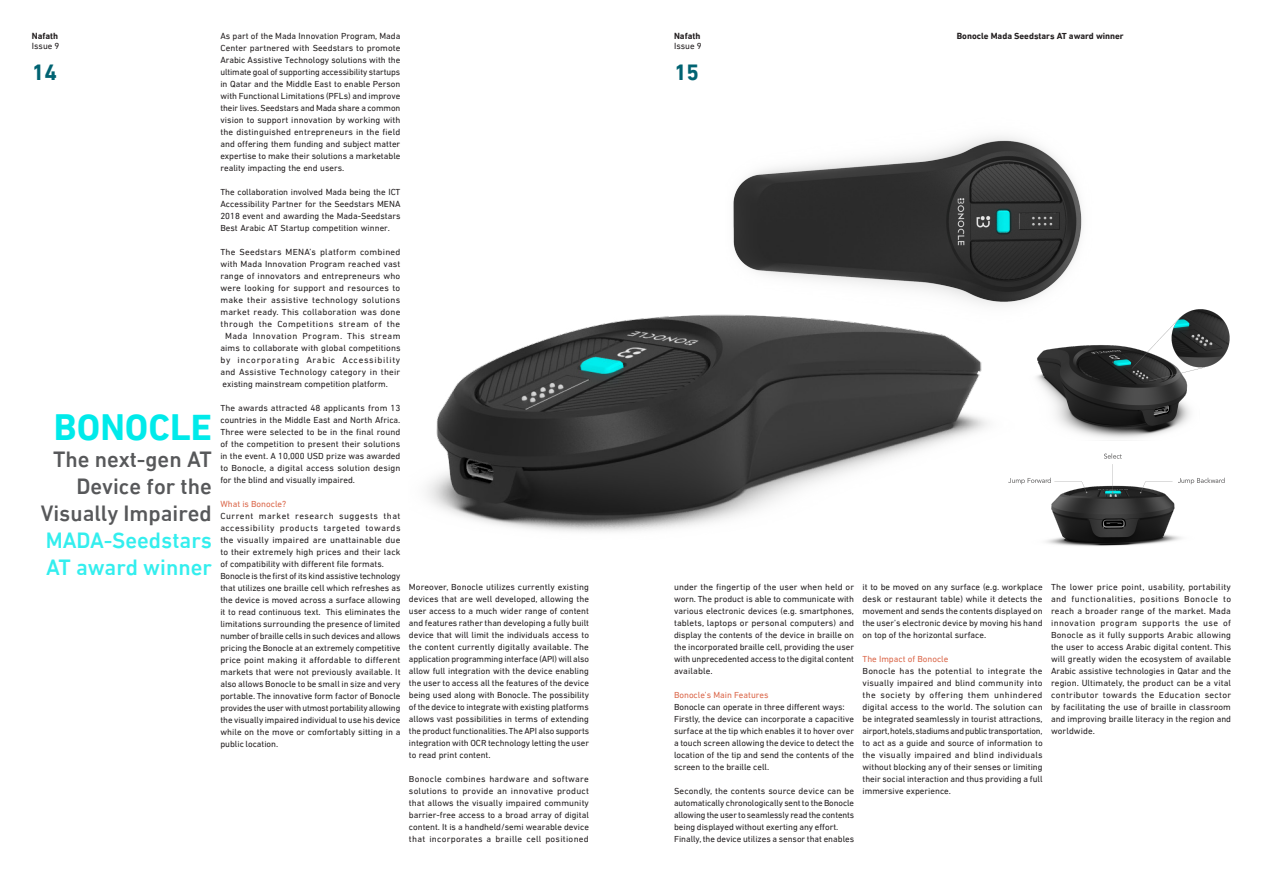
<style>
.page{position:relative;width:1263px;height:893px;background:#fff}
.page>*{position:absolute;margin:0;border:0;box-sizing:border-box;transform-origin:0 0}
.t1{font:700 37.5px "DIN Next LT Arabic";color:#00eaea}
.t2{font:500 22.5px/27px "DIN Next LT Arabic";color:#57585a;text-align:right}
.t3{font:500 22.5px/27px "DIN Next LT Arabic";color:#3ee}
.t4{font:700 22.5px "DIN Next LT Arabic";color:#006372}
.t5{font:9px/12px "DIN Next LT Arabic";color:#231f20;text-align:justify}
.t6{font:9px "DIN Next LT Arabic";letter-spacing:.02em;color:#231f20}
.t7{font:9px "DIN Next LT Arabic";letter-spacing:.045em;color:#231f20}
.t8{font:9px "DIN Next LT Arabic";color:#db684b}
.t9{font:700 9px "DIN Next LT Arabic";color:#231f20}
.t10{font:9px "DIN Next LT Arabic";letter-spacing:.03em;color:#231f20}
.t11{font:9px "DIN Next LT Arabic";letter-spacing:.025em;color:#231f20}
.t12{font:9px "DIN Next LT Arabic";letter-spacing:.075em;color:#231f20}
</style>
<div class="page">
<img style="left:426px;top:314px;width:562px;height:218px">
<img style="left:725px;top:136px;width:357px;height:200px">
<img style="left:1028px;top:307px;width:202px;height:131px">
<img style="left:1008px;top:453px;width:217px;height:93px">
<p class="t9" style="left:32px;top:30px;width:28px">Nafath</p>
<p class="t5" style="left:32px;top:40px;width:29px">Issue 9</p>
<h2 class="t4" style="left:32px;top:59px;width:27px">14</h2>
<h1 class="t1" style="left:54px;top:405px;width:159px">BONOCLE</h1>
<h2 class="t2" style="left:41px;top:446px;width:173px">The next-gen AT<br>Device for the<br>Visually Impaired</h2>
<h2 class="t3" style="left:46px;top:527px;width:168px">MADA-Seedstars<br>AT award winner</h2>
<p class="t5" style="left:220px;top:30px;width:182px">As part of the Mada Innovation Program, Mada Center partnered with Seedstars to promote Arabic Assistive Technology solutions with the ultimate goal of supporting accessibility startups in Qatar and the Middle East to enable Person with Functional Limitations (PFLs) and improve their lives. Seedstars and Mada share a common vision to support innovation by working with the distinguished entrepreneurs in the field and offering them funding and subject matter expertise to make their solutions a marketable reality impacting the end users.</p>
<p class="t5" style="left:220px;top:186px;width:182px">The collaboration involved Mada being the ICT Accessibility Partner for the Seedstars MENA 2018 event and awarding the Mada-Seedstars Best Arabic AT Startup competition winner.</p>
<p class="t11" style="left:220px;top:246px;width:182px">The Seedstars MENA’s platform combined</p>
<p class="t5" style="left:220px;top:258px;width:181px">with Mada Innovation Program reached vast</p>
<p class="t5" style="left:220px;top:270px;width:181px">range of innovators and entrepreneurs who</p>
<p class="t6" style="left:220px;top:282px;width:181px">were looking for support and resources to</p>
<p class="t10" style="left:220px;top:294px;width:181px">make their assistive technology solutions</p>
<p class="t6" style="left:220px;top:306px;width:181px">market ready. This collaboration was done</p>
<p class="t7" style="left:220px;top:318px;width:181px">through the Competitions stream of the</p>
<p class="t7" style="left:225px;top:330px;width:177px">Mada Innovation Program. This stream</p>
<p class="t5" style="left:220px;top:342px;width:182px">aims to collaborate with global competitions</p>
<p class="t12" style="left:220px;top:354px;width:181px">by incorporating Arabic Accessibility</p>
<p class="t6" style="left:220px;top:366px;width:181px">and Assistive Technology category in their</p>
<p class="t5" style="left:223px;top:378px;width:167px">existing mainstream competition platform.</p>
<p class="t5" style="left:220px;top:402px;width:182px">The awards attracted 48 applicants from 13 countries in the Middle East and North Africa.<br>Three were selected to be in the final round of the competition to present their solutions in the event. A 10,000 USD prize was awarded to Bonocle, a digital access solution design for the blind and visually impaired.</p>
<p class="t8" style="left:220px;top:498px;width:67px">What is Bonocle?</p>
<p class="t5" style="left:220px;top:510px;width:182px;text-align:left">Current market research suggests that accessibility products targeted towards the visually impaired are unattainable due to their extremely high prices and their lack of compatibility with different file formats.<br>Bonocle is the first of its kind assistive technology that utilizes one braille cell which refreshes as the device is moved across a surface allowing it to read continuous text. This eliminates the limitations surrounding the presence of limited number of braille cells in such devices and allows pricing the Bonocle at an extremely competitive price point making it affordable to different markets that were not previously available. It also allows Bonocle to be small in size and very portable. The innovative form factor of Bonocle provides the user with utmost portability allowing the visually impaired individual to use his device while on the move or comfortably sitting in a public location.</p>
<p class="t5" style="left:409px;top:581px;width:182px">Moreover, Bonocle utilizes currently existing devices that are well developed, allowing the user access to a much wider range of content and features rather than developing a fully built device that will limit the individuals access to the content currently digitally available. The application programming interface (API) will also allow full integration with the device enabling the user to access all the features of the device being used along with Bonocle. The possibility of the device to integrate with existing platforms allows vast possibilities in terms of extending the product functionalities. The API also supports integration with OCR technology letting the user to read print content.</p>
<p class="t5" style="left:409px;top:773px;width:182px">Bonocle combines hardware and software solutions to provide an innovative product that allows the visually impaired community barrier-free access to a broad array of digital content. It is a handheld/semi wearable device that incorporates a braille cell positioned</p>
<p class="t9" style="left:674px;top:30px;width:28px">Nafath</p>
<p class="t5" style="left:674px;top:40px;width:29px">Issue 9</p>
<h2 class="t4" style="left:674px;top:59px;width:27px">15</h2>
<p class="t9" style="left:957px;top:30px;width:168px">Bonocle Mada Seedstars AT award winner</p>
<p class="t5" style="left:674px;top:581px;width:182px">under the fingertip of the user when held or worn. The product is able to communicate with various electronic devices (e.g. smartphones, tablets, laptops or personal computers) and display the contents of the device in braille on the incorporated braille cell, providing the user with unprecedented access to the digital content available.</p>
<p class="t8" style="left:674px;top:689px;width:96px">Bonocle’s Main Features</p>
<p class="t5" style="left:674px;top:701px;width:182px;text-align:left">Bonocle can operate in three different ways:<br>Firstly, the device can incorporate a capacitive surface at the tip which enables it to hover over a touch screen allowing the device to detect the location of the tip and send the contents of the screen to the braille cell.</p>
<p class="t5" style="left:674px;top:785px;width:182px;text-align:left">Secondly, the contents source device can be automatically chronologically sent to the Bonocle allowing the user to seamlessly read the contents being displayed without exerting any effort.<br>Finally, the device utilizes a sensor that enables</p>
<p class="t5" style="left:862px;top:581px;width:182px">it to be moved on any surface (e.g. workplace desk or restaurant table) while it detects the movement and sends the contents displayed on the user’s electronic device by moving his hand on top of the horizontal surface.</p>
<p class="t8" style="left:862px;top:653px;width:87px">The Impact of Bonocle</p>
<p class="t5" style="left:862px;top:665px;width:182px">Bonocle has the potential to integrate the visually impaired and blind community into the society by offering them unhindered digital access to the world. The solution can be integrated seamlessly in tourist attractions, airport, hotels, stadiums and public transportation, to act as a guide and source of information to the visually impaired and blind individuals without blocking any of their senses or limiting their social interaction and thus providing a full immersive experience.</p>
<p class="t5" style="left:1051px;top:581px;width:182px">The lower price point, usability, portability and functionalities, positions Bonocle to reach a broader range of the market. Mada innovation program supports the use of Bonocle as it fully supports Arabic allowing the user to access Arabic digital content. This will greatly widen the ecosystem of available Arabic assistive technologies in Qatar and the region. Ultimately, the product can be a vital contributor towards the Education sector by facilitating the use of braille in classroom and improving braille literacy in the region and worldwide.</p>
</div>
